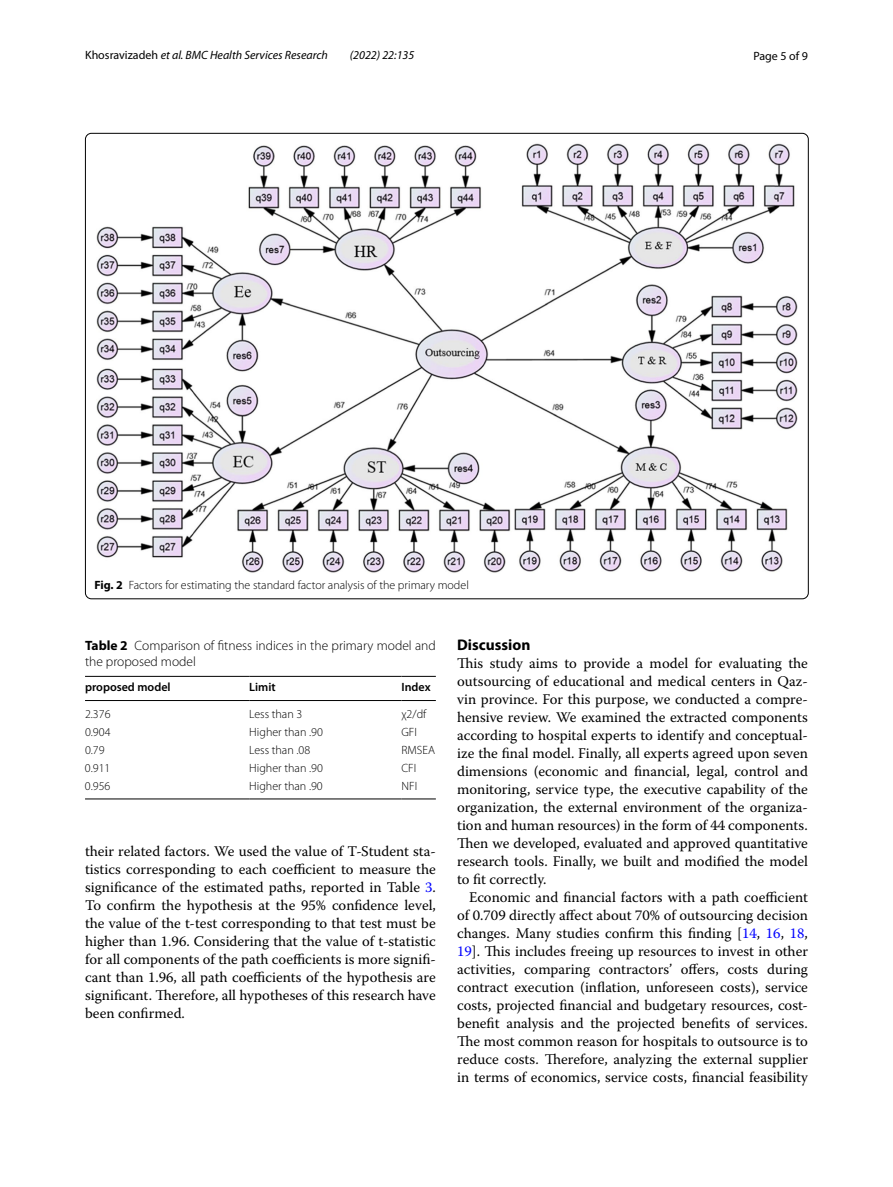
<style>
.page{position:relative;width:893px;height:1187px;background:#fff}
.page>*{position:absolute;margin:0;border:0;box-sizing:border-box;transform-origin:0 0}
.t1{font:700 15.45px "Myriad Pro";color:#000}
.t2{font:14.7px/18px "Warnock Pro";color:#000;text-align:justify}
.t3{font:300 13.5px/16.5px "Myriad Pro";color:#000}
.t4{font:300 12px "Myriad Pro";color:#000}
.t5{font:italic 12px "Myriad Pro";color:#000}
.t6{font:600 12px "Myriad Pro";color:#000}
.t7{font:12px "Myriad Pro";color:#000}
.s1{font-style:normal}
.s2{font-weight:700}
.s3{color:#00f}
</style>
<div class="page">
<img style="left:97px;top:143px;width:700px;height:430px">
<hr style="left:85px;top:676px;width:164px;height:1px;background:#000">
<hr style="left:85px;top:700px;width:164px;height:1px;background:#000">
<hr style="left:249px;top:676px;width:153px;height:1px;background:#000">
<hr style="left:249px;top:700px;width:153px;height:1px;background:#000">
<hr style="left:402px;top:676px;width:34px;height:1px;background:#000">
<hr style="left:402px;top:700px;width:34px;height:1px;background:#000">
<hr style="left:85px;top:798px;width:164px;height:1px;background:#000">
<hr style="left:249px;top:798px;width:153px;height:1px;background:#000">
<hr style="left:402px;top:798px;width:34px;height:1px;background:#000">
<p class="t5" style="left:85px;top:48px;width:244px"><span class="s1">Khosravizadeh</span> et al. BMC Health Services Research</p>
<p class="t5" style="left:350px;top:48px;width:66px">(2022) 22:135</p>
<p class="t7" style="left:753px;top:48px;width:56px">Page 5 of 9</p>
<p class="t4" style="left:94px;top:578px;width:376px"><span class="s2">Fig. 2</span> Factors for estimating the standard factor analysis of the primary model</p>
<p class="t3" style="left:85px;top:637px;width:352px"><span class="s2">Table 2</span> Comparison of fitness indices in the primary model and the proposed model</p>
<p class="t6" style="left:85px;top:679px;width:87px">proposed model</p>
<p class="t6" style="left:249px;top:679px;width:28px">Limit</p>
<p class="t6" style="left:401px;top:679px;width:31px">Index</p>
<p class="t4" style="left:85px;top:707px;width:27px">2.376</p>
<p class="t4" style="left:249px;top:707px;width:55px">Less than 3</p>
<p class="t4" style="left:401px;top:707px;width:26px">χ2/df</p>
<p class="t4" style="left:85px;top:725px;width:27px">0.904</p>
<p class="t4" style="left:249px;top:725px;width:75px">Higher than .90</p>
<p class="t4" style="left:401px;top:725px;width:17px">GFI</p>
<p class="t4" style="left:85px;top:743px;width:21px">0.79</p>
<p class="t4" style="left:249px;top:743px;width:63px">Less than .08</p>
<p class="t4" style="left:401px;top:743px;width:35px">RMSEA</p>
<p class="t4" style="left:85px;top:761px;width:27px">0.911</p>
<p class="t4" style="left:249px;top:761px;width:75px">Higher than .90</p>
<p class="t4" style="left:401px;top:761px;width:16px">CFI</p>
<p class="t4" style="left:85px;top:779px;width:27px">0.956</p>
<p class="t4" style="left:249px;top:779px;width:75px">Higher than .90</p>
<p class="t4" style="left:401px;top:779px;width:17px">NFI</p>
<p class="t2" style="left:85px;top:841px;width:352px">their related factors. We used the value of T-Student sta&shy;tistics corresponding to each coefficient to measure the significance of the estimated paths, reported in Table <span class="s3">3</span>.<br>To confirm the hypothesis at the 95% confidence level, the value of the t-test corresponding to that test must be higher than 1.96. Considering that the value of t-statistic for all components of the path coefficients is more signifi&shy;cant than 1.96, all path coefficients of the hypothesis are significant. Therefore, all hypotheses of this research have been confirmed.</p>
<p class="t1" style="left:457px;top:634px;width:75px">Discussion</p>
<p class="t2" style="left:457px;top:654px;width:352px">This study aims to provide a model for evaluating the outsourcing of educational and medical centers in Qaz&shy;vin province. For this purpose, we conducted a compre&shy;hensive review. We examined the extracted components according to hospital experts to identify and conceptual&shy;ize the final model. Finally, all experts agreed upon seven dimensions (economic and financial, legal, control and monitoring, service type, the executive capability of the organization, the external environment of the organiza&shy;tion and human resources) in the form of 44 components.<br>Then we developed, evaluated and approved quantitative research tools. Finally, we built and modified the model to fit correctly.</p>
<p class="t2" style="left:457px;top:888px;width:352px;text-indent:12px">Economic and financial factors with a path coefficient of 0.709 directly affect about 70% of outsourcing decision changes. Many studies confirm this finding [<span class="s3">14</span>, <span class="s3">16</span>, <span class="s3">18</span>, <span class="s3">19</span>]. This includes freeing up resources to invest in other activities, comparing contractors’ offers, costs during contract execution (inflation, unforeseen costs), service costs, projected financial and budgetary resources, cost&shy;benefit analysis and the projected benefits of services.<br>The most common reason for hospitals to outsource is to reduce costs. Therefore, analyzing the external supplier in terms of economics, service costs, financial feasibility</p>
</div>
